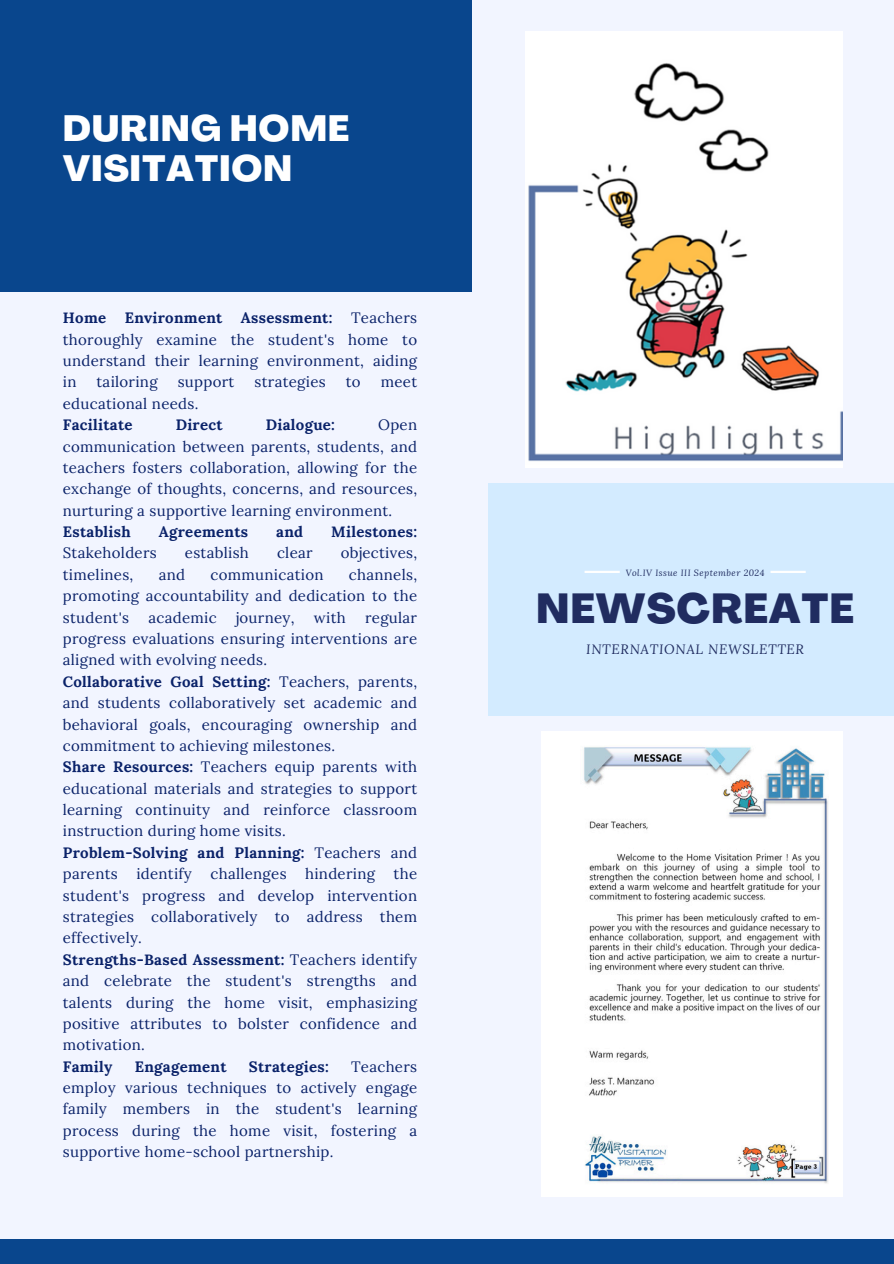
<style>
.page{position:relative;width:894px;height:1264px;background:#fff}
.page>*{position:absolute;margin:0;border:0;box-sizing:border-box;transform-origin:0 0}
.t1{font:800 41.25px "Agrandir";letter-spacing:.02em;color:#202c60}
.t2{font:800 36px/39.3px "Agrandir";letter-spacing:.02em;color:#fff}
.t3{font:15px/21.3px "Lora";letter-spacing:.02em;color:#0a2269;text-align:justify}
.t4{font:700 15px "Lora";letter-spacing:.02em;color:#0a2269}
.t5{font:italic 13.5px "Lora";letter-spacing:.05em;color:#202c60}
.t6{font:italic 9px "Lora";letter-spacing:.05em;color:#202c60}
.s1{font-weight:700}
</style>
<div class="page">
<div style="left:0;top:0;width:893px;height:1263px;background:#f2f5ff"></div>
<div style="left:0;top:0;width:471px;height:291px;background:#09468d"></div>
<div style="left:0;top:1239px;width:893px;height:24px;background:#09468d"></div>
<div style="left:488px;top:483px;width:405px;height:232px;background:#d3ebff"></div>
<hr style="left:770px;top:571px;width:35px;height:2px;background:#fff">
<hr style="left:584px;top:571px;width:35px;height:2px;background:#fff">
<img style="left:525px;top:32px;width:317px;height:435px">
<img style="left:541px;top:731px;width:301px;height:464px">
<h3 class="t2" style="left:63px;top:113px;width:288px">DURING HOME<br>VISITATION</h3>
<p class="t3" style="left:63px;top:307px;width:356px"><span class="s1">Home Environment Assessment:</span> Teachers thoroughly examine the student's home to understand their learning environment, aiding in</p>
<p class="t3" style="left:96px;top:371px;width:63px">tailoring</p>
<p class="t3" style="left:178px;top:371px;width:58px">support</p>
<p class="t3" style="left:254px;top:371px;width:73px">strategies</p>
<p class="t3" style="left:346px;top:371px;width:16px">to</p>
<p class="t3" style="left:380px;top:371px;width:38px">meet</p>
<p class="t3" style="left:63px;top:392px;width:137px">educational needs.<br><span class="s1">Facilitate</span></p>
<p class="t4" style="left:176px;top:415px;width:49px">Direct</p>
<p class="t4" style="left:266px;top:415px;width:71px">Dialogue:</p>
<p class="t3" style="left:63px;top:414px;width:356px;text-align:left;text-indent:315px">Open communication between parents, students, and teachers fosters collaboration, allowing for the exchange of thoughts, concerns, and resources, nurturing a supportive learning environment.<br><span class="s1">Establish</span></p>
<p class="t4" style="left:159px;top:522px;width:91px">Agreements</p>
<p class="t4" style="left:276px;top:522px;width:28px">and</p>
<p class="t4" style="left:331px;top:522px;width:87px">Milestones:</p>
<p class="t3" style="left:63px;top:542px;width:95px">Stakeholders</p>
<p class="t3" style="left:185px;top:542px;width:65px">establish</p>
<p class="t3" style="left:277px;top:542px;width:37px">clear</p>
<p class="t3" style="left:340px;top:542px;width:78px">objectives,</p>
<p class="t3" style="left:63px;top:563px;width:72px">timelines,</p>
<p class="t3" style="left:159px;top:563px;width:28px">and</p>
<p class="t3" style="left:210px;top:563px;width:115px">communication</p>
<p class="t3" style="left:63px;top:563px;width:356px;text-indent:286px">channels, promoting accountability and dedication to the student's</p>
<p class="t3" style="left:63px;top:606px;width:356px;text-align:left;text-indent:302px">regular progress evaluations ensuring interventions are aligned with evolving needs.<br><span class="s1">Collaborative Goal Setting:</span> Teachers, parents, and students collaboratively set academic and behavioral goals, encouraging ownership and commitment to achieving milestones.<br><span class="s1">Share Resources:</span> Teachers equip parents with educational materials and strategies to support learning continuity and reinforce classroom instruction during home visits.<br><span class="s1">Problem-Solving and Planning:</span> Teachers and parents identify challenges hindering the student's progress and develop intervention strategies collaboratively to address them effectively.<br><span class="s1">Strengths-Based Assessment:</span> Teachers identify and celebrate the student's strengths and talents during the home visit, emphasizing positive attributes to bolster confidence and motivation.<br><span class="s1">Family</span></p>
<p class="t3" style="left:148px;top:606px;width:70px">academic</p>
<p class="t3" style="left:236px;top:606px;width:60px">journey,</p>
<p class="t3" style="left:314px;top:606px;width:33px">with</p>
<p class="t4" style="left:135px;top:1056px;width:93px">Engagement</p>
<p class="t4" style="left:249px;top:1056px;width:81px">Strategies:</p>
<p class="t3" style="left:63px;top:1055px;width:356px;text-indent:288px">Teachers employ various techniques to actively engage family members in the student's learning process during the home visit, fostering a supportive home-school partnership.</p>
<p class="t6" style="left:625px;top:567px;width:140px">Vol.IV Issue III September 2024</p>
<h1 class="t1" style="left:536px;top:592px;width:319px">NEWSCREATE</h1>
<h4 class="t5" style="left:586px;top:640px;width:219px">INTERNATIONAL NEWSLETTER</h4>
</div>
